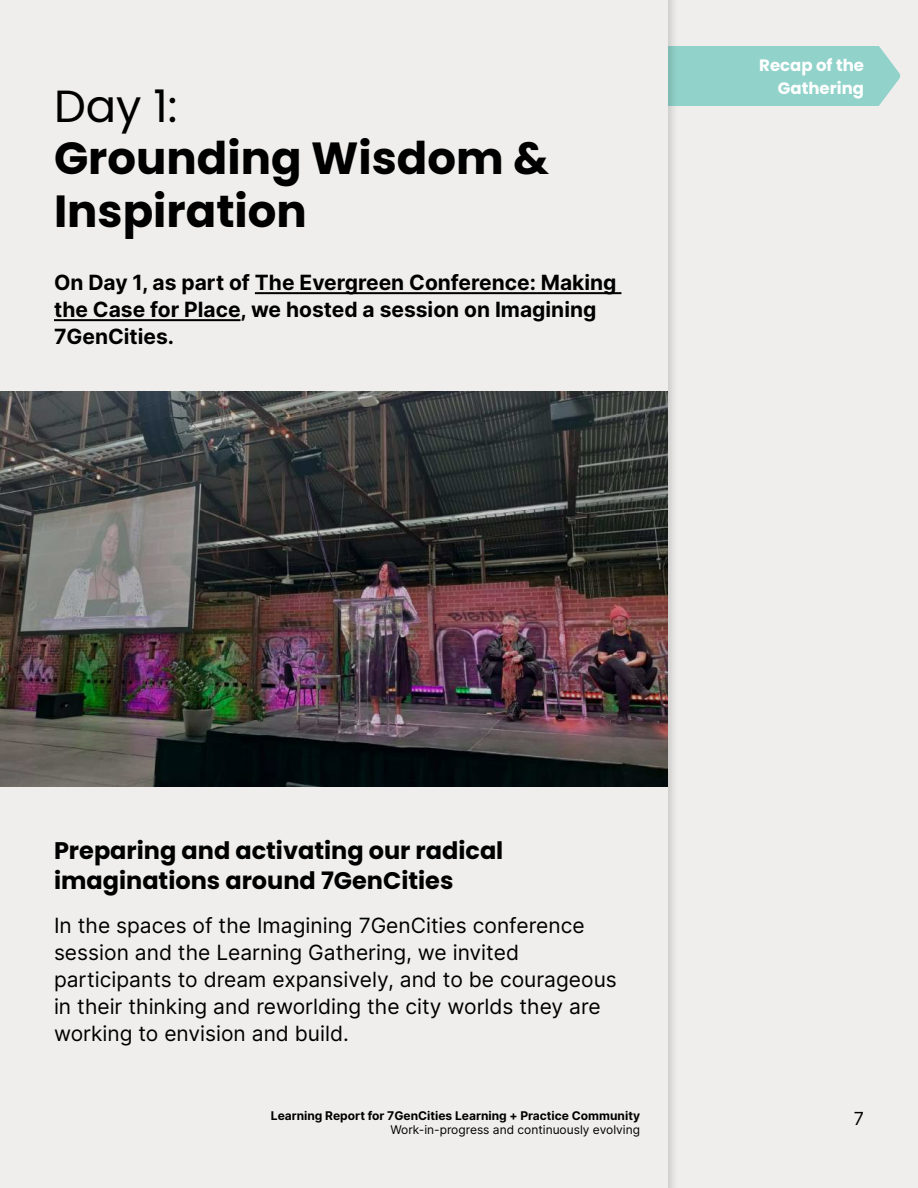
<style>
.page{position:relative;width:918px;height:1188px;background:#efeeed}
.page>*{position:absolute;margin:0;border:0;box-sizing:border-box;transform-origin:0 0}
.t1{font:700 45px/52.5px "Poppins";color:#000}
.t2{font:45px "Poppins";color:#000}
.t3{font:700 24px/30px "Poppins";color:#000}
.t4{font:21px/27px "Inter";color:#000}
.t5{font:700 21px/27px "Inter";color:#000}
.t6{font:18px "Inter";color:#000}
.t7{font:700 16.5px/22.5px "Poppins";color:#fff;text-align:right}
.t8{font:700 12px "Inter";color:#000}
.t9{font:12px "Inter";color:#000}
</style>
<div class="page">
<div style="left:667px;top:46px;width:212px;height:60px;background:#91d3ca"></div>
<svg style="left:879px;top:46px;width:21px;height:60px"></svg>
<hr style="left:255px;top:292px;width:366px;height:2px;background:#000">
<hr style="left:54px;top:319px;width:187px;height:2px;background:#000">
<img style="left:0;top:391px;width:668px;height:395px">
<h1 class="t2" style="left:54px;top:80px;width:125px">Day 1:</h1>
<h1 class="t1" style="left:54px;top:133px;width:497px">Grounding Wisdom &amp;<br>Inspiration</h1>
<p class="t5" style="left:54px;top:268px;width:564px">On Day 1, as part of The Evergreen Conference: Making the Case for Place, we hosted a session on Imagining<br>7GenCities.</p>
<p class="t7" style="left:759px;top:54px;width:106px">Recap of the<br>Gathering</p>
<p class="t3" style="left:54px;top:835px;width:451px">Preparing and activating our radical imaginations around 7GenCities</p>
<p class="t4" style="left:54px;top:911px;width:564px">In the spaces of the Imagining 7GenCities conference session and the Learning Gathering, we invited participants to dream expansively, and to be courageous in their thinking and reworlding the city worlds they are working to envision and build.</p>
<p class="t8" style="left:271px;top:1107px;width:371px">Learning Report for 7GenCities Learning + Practice Community</p>
<p class="t9" style="left:390px;top:1121px;width:251px">Work-in-progress and continuously evolving</p>
<p class="t6" style="left:854px;top:1106px;width:12px">7</p>
</div>
